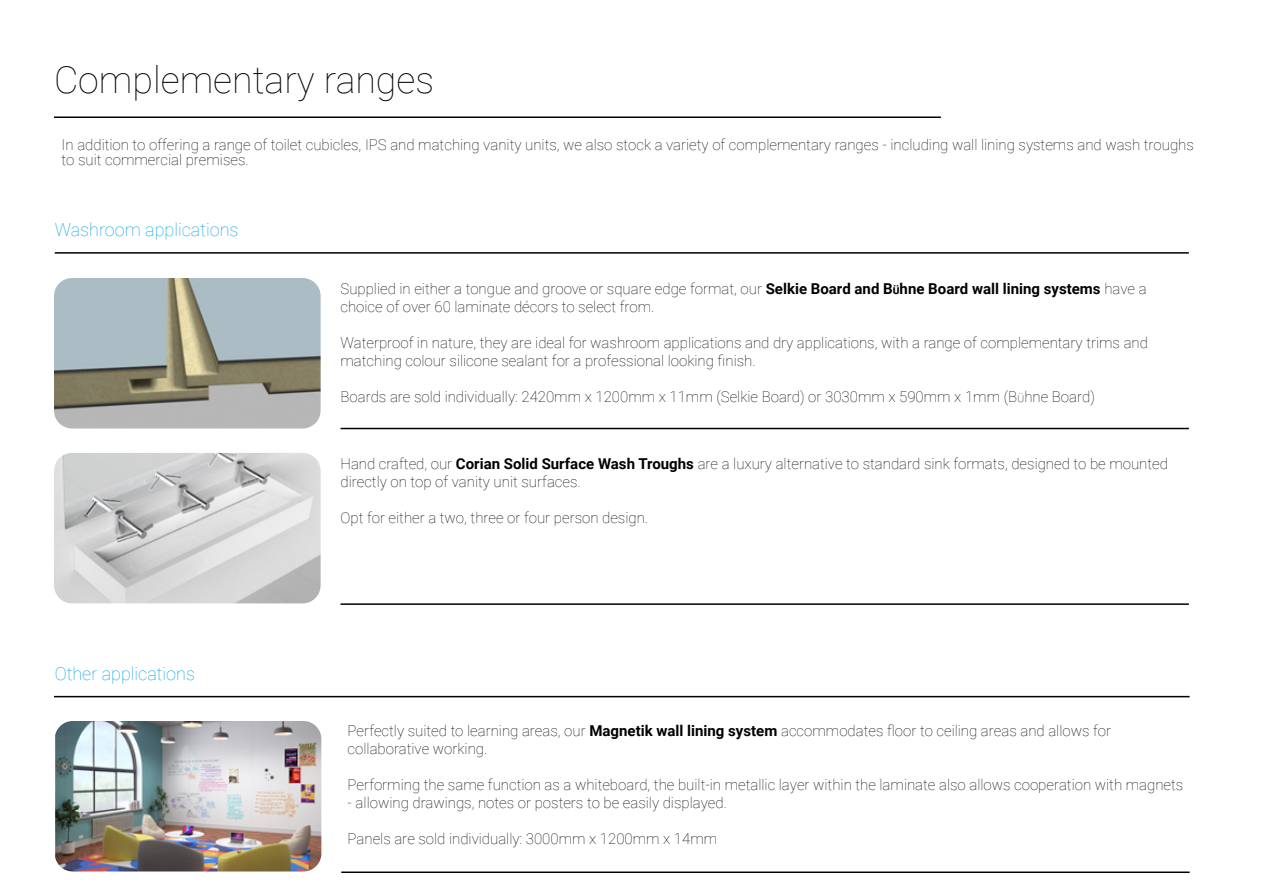
<style>
.page{position:relative;width:1263px;height:893px;background:#fff}
.page>*{position:absolute;margin:0;border:0;box-sizing:border-box;transform-origin:0 0}
.t1{font:100 37.5px "Roboto";color:#000}
.t2{font:100 18px "Roboto";color:#009fe3}
.t3{font:100 15px/18px "Roboto";color:#000}
.s1{font-weight:700}
.s2{font-weight:700;font-size:12px}
.s3{font-size:12px}
</style>
<div class="page">
<hr style="left:54px;top:116px;width:887px;height:2px;background:#000">
<img style="left:54px;top:278px;width:267px;height:150px">
<img style="left:55px;top:721px;width:266px;height:150px">
<img style="left:54px;top:453px;width:267px;height:150px">
<hr style="left:340px;top:428px;width:849px;height:1px;background:#000">
<hr style="left:341px;top:871px;width:848px;height:2px;background:#000">
<hr style="left:54px;top:696px;width:1135px;height:1px;background:#000">
<hr style="left:340px;top:603px;width:849px;height:2px;background:#000">
<hr style="left:55px;top:252px;width:1134px;height:2px;background:#000">
<h1 class="t1" style="left:54px;top:54px;width:382px">Complementary ranges</h1>
<p class="t3" style="left:62px;top:136px;width:1134px;line-height:15px">In addition to offering a range of toilet cubicles, IPS and matching vanity units, we also stock a variety of complementary ranges - including wall lining systems and wash troughs to suit commercial premises.</p>
<p class="t2" style="left:55px;top:217px;width:185px">Washroom applications</p>
<p class="t2" style="left:55px;top:661px;width:142px">Other applications</p>
<p class="t3" style="left:340px;top:279px;width:808px">Supplied in either a tongue and groove or square edge format, our <span class="s1">Selkie Board and B</span><span class="s2">Ü</span><span class="s1">hne Board wall lining systems</span> have a choice of over 60 laminate décors to select from.</p>
<p class="t3" style="left:340px;top:333px;width:809px">Waterproof in nature, they are ideal for washroom applications and dry applications, with a range of complementary trims and matching colour silicone sealant for a professional looking finish.</p>
<p class="t3" style="left:340px;top:387px;width:756px">Boards are sold individually: 2420mm x 1200mm x 11mm (Selkie Board) or 3030mm x 590mm x 1mm (B<span class="s3">Ü</span>hne Board)</p>
<p class="t3" style="left:340px;top:454px;width:829px">Hand crafted, our <span class="s1">Corian Solid Surface Wash Troughs</span> are a luxury alternative to standard sink formats, designed to be mounted directly on top of vanity unit surfaces.</p>
<p class="t3" style="left:340px;top:508px;width:309px">Opt for either a two, three or four person design.</p>
<p class="t3" style="left:348px;top:721px;width:765px">Perfectly suited to learning areas, our <span class="s1">Magnetik wall lining system</span> accommodates floor to ceiling areas and allows for collaborative working.</p>
<p class="t3" style="left:348px;top:775px;width:837px">Performing the same function as a whiteboard, the built-in metallic layer within the laminate also allows cooperation with magnets</p>
<p class="t3" style="left:348px;top:793px;width:381px">- allowing drawings, notes or posters to be easily displayed.</p>
<p class="t3" style="left:348px;top:829px;width:371px">Panels are sold individually: 3000mm x 1200mm x 14mm</p>
</div>
